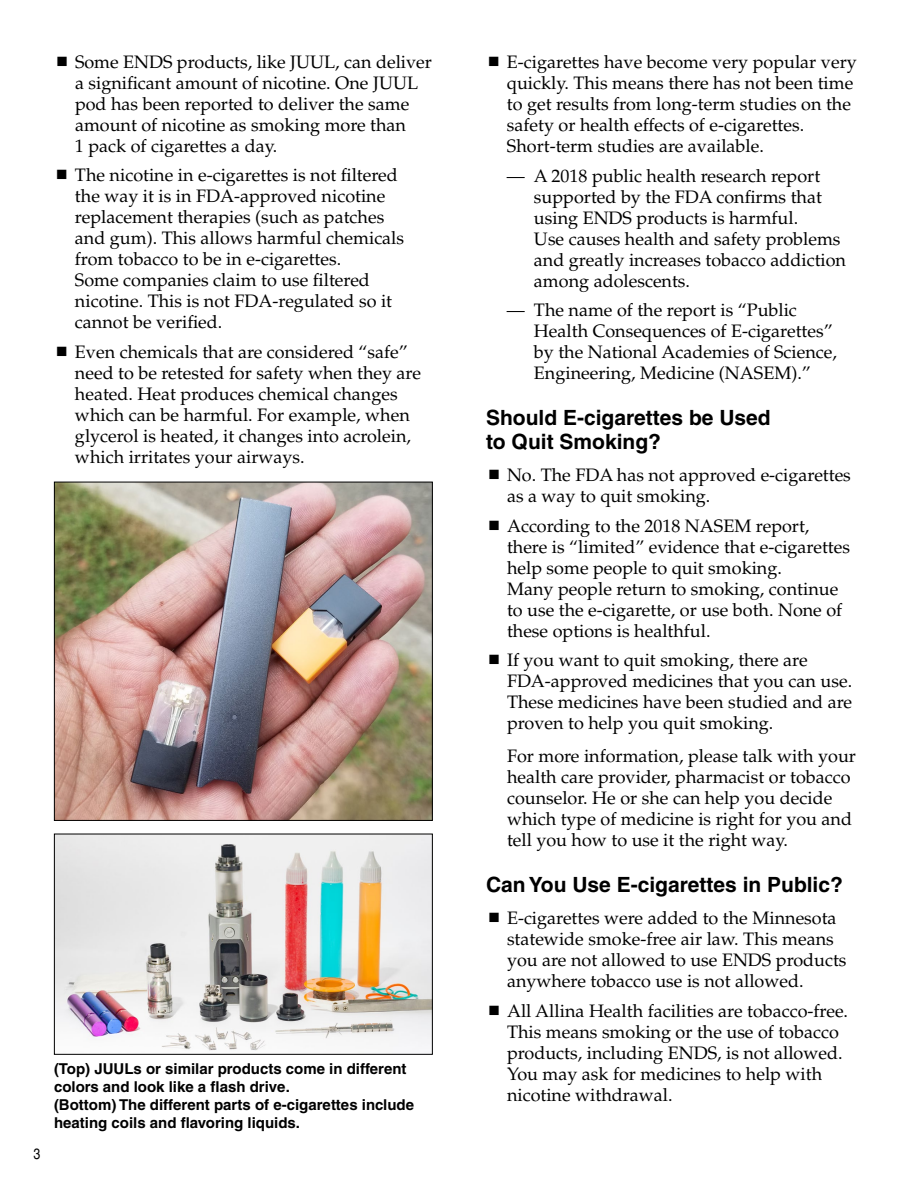
<style>
.page{position:relative;width:918px;height:1188px;background:#fff}
.page>*{position:absolute;margin:0;border:0;box-sizing:border-box;transform-origin:0 0}
.t1{font:700 21px/24px "Helvetica";color:#000}
.t2{font:18px/21px "Palatino";color:#000}
.t3{font:700 15px/18px "Helvetica";color:#000}
.t4{font:condensed 15px "Helvetica";color:#000}
.s1{color:#fff}
</style>
<div class="page">
<img style="left:56px;top:836px;width:375px;height:215px">
<div style="left:54px;top:834px;width:379px;height:221px;border:1px solid #000"></div>
<img style="left:56px;top:484px;width:375px;height:335px">
<div style="left:54px;top:482px;width:379px;height:339px;border:1px solid #000"></div>
<p class="t2" style="left:75px;top:51px;width:359px">Some ENDS products, like JUUL, can deliver a significant amount of nicotine. One JUUL pod has been reported to deliver the same amount of nicotine as smoking <span class="s1">more than<br></span>1 pack of cigarettes a day.</p>
<p class="t2" style="left:75px;top:165px;width:331px">The nicotine in e-cigarettes is not filtered the way it is in FDA-approved nicotine replacement therapies (such as patches and gum). This allows harmful chemicals from tobacco to be in e-cigarettes.<br>Some companies claim to use filtered nicotine. This is not FDA-regulated so it cannot be verified.</p>
<p class="t2" style="left:75px;top:342px;width:348px">Even chemicals that are considered “safe” need to be retested for safety when they are heated. Heat produces chemical changes which can be harmful. For example, when glycerol is heated, it changes into acrolein, which irritates your airways.</p>
<p class="t4" style="left:34px;top:1145px;width:8px">3</p>
<p class="t3" style="left:54px;top:1060px;width:362px">(Top) JUULs or similar products come in different colors and look like a flash drive.<br>(Bottom) The different parts of e-cigarettes include heating coils and flavoring liquids.</p>
<p class="t2" style="left:507px;top:52px;width:351px">E-cigarettes have become very popular very quickly. This means there has not been time to get results from long-term studies on the safety or health effects of e-cigarettes.<br>Short-term studies are available.</p>
<p class="t2" style="left:534px;top:165px;width:314px;text-indent:-27px">— A 2018 public health research report supported by the FDA confirms that using ENDS products is harmful.<br>Use causes health and safety problems and greatly increases tobacco addiction among adolescents.</p>
<p class="t2" style="left:534px;top:300px;width:305px;text-indent:-27px">— The name of the report is “Public Health Consequences of E-cigarettes” by the National Academies of Science, Engineering, Medicine (NASEM).”</p>
<p class="t1" style="left:486px;top:406px;width:286px">Should E-cigarettes be Used to Quit Smoking?</p>
<p class="t2" style="left:507px;top:465px;width:345px">No. The FDA has not approved e-cigarettes as a way to quit smoking.</p>
<p class="t2" style="left:507px;top:515px;width:345px">According to the 2018 NASEM report, there is “limited” evidence that e-cigarettes help some people to quit smoking.<br>Many people return to smoking, continue to use the e-cigarette, or use both. None of these options is healthful.</p>
<p class="t2" style="left:507px;top:650px;width:347px">If you want to quit smoking, there are FDA-approved medicines that you can use.<br>These medicines have been studied and are proven to help you quit smoking.</p>
<p class="t2" style="left:507px;top:746px;width:350px">For more information, please talk with your health care provider, pharmacist or tobacco counselor. He or she can help you decide which type of medicine is right for you and tell you how to use it the right way.</p>
<p class="t1" style="left:486px;top:873px;width:358px">Can You Use E-cigarettes in Public?</p>
<p class="t2" style="left:507px;top:908px;width:341px">E-cigarettes were added to the Minnesota statewide smoke-free air law. This means you are not allowed to use ENDS products anywhere tobacco use is not allowed.</p>
<p class="t2" style="left:507px;top:1001px;width:343px">All Allina Health facilities are tobacco-free.<br>This means smoking or the use of tobacco products, including ENDS, is not allowed.<br>You may ask for medicines to help with nicotine withdrawal.</p>
</div>
